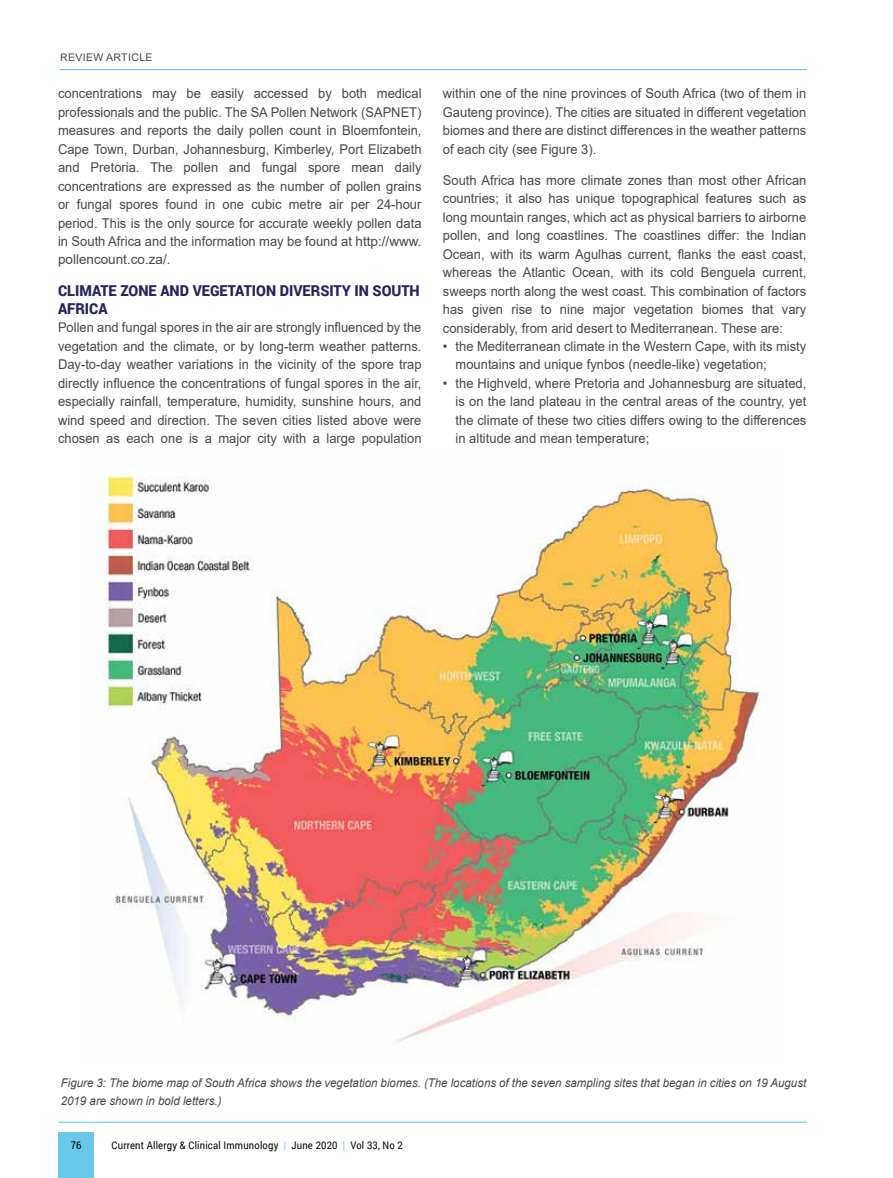
<style>
.page{position:relative;width:893px;height:1178px;background:#fff}
.page>*{position:absolute;margin:0;border:0;box-sizing:border-box;transform-origin:0 0}
.t1{font:900 15px/18.5px "Roboto";color:#27235d;scale:.96 1}
.t2{font:13.5px/18.5px "Arial";color:#48484a;text-align:justify;scale:.96 1}
.t3{font:italic 12px/18px "Arial";color:#48484a;scale:.96 1}
.t4{font:10.5px "Roboto";letter-spacing:.02em;color:#000;scale:.9 1}
.t5{font:10.5px "Arial";letter-spacing:.035em;color:#48484a}
.s1{color:#69c8e9}
</style>
<div class="page">
<div style="left:59px;top:1132px;width:35px;height:46px;background:#69c8e9"></div>
<hr style="left:59px;top:1121px;width:748px;height:2px;background:#69c8e9">
<hr style="left:60px;top:69px;width:747px;height:1px;background:#69c8e9">
<img style="left:97px;top:469px;width:664px;height:573px">
<p class="t5" style="left:60px;top:51px;width:94px">REVIEW ARTICLE</p>
<p class="t2" style="left:58px;top:84px;width:380px">concentrations may be easily accessed by both medical professionals and the public. The SA Pollen Network (SAPNET) measures and reports the daily pollen count in Bloemfontein, Cape Town, Durban, Johannesburg, Kimberley, Port Elizabeth and Pretoria. The pollen and fungal spore mean daily concentrations are expressed as the number of pollen grains or fungal spores found in one cubic metre air per 24-hour period. This is the only source for accurate weekly pollen data in South Africa and the information may be found at http://www. pollencount.co.za/.</p>
<p class="t1" style="left:58px;top:280px;width:378px">CLIMATE ZONE AND VEGETATION DIVERSITY IN SOUTH<br>AFRICA</p>
<p class="t2" style="left:58px;top:318px;width:380px">Pollen and fungal spores in the air are strongly influenced by the vegetation and the climate, or by long-term weather patterns.<br>Day-to-day weather variations in the vicinity of the spore trap directly influence the concentrations of fungal spores in the air, especially rainfall, temperature, humidity, sunshine hours, and wind speed and direction. The seven cities listed above were chosen as each one is a major city with a large population</p>
<p class="t2" style="left:443px;top:84px;width:380px">within one of the nine provinces of South Africa (two of them in Gauteng province). The cities are situated in different vegetation biomes and there are distinct differences in the weather patterns of each city (see Figure 3).</p>
<p class="t2" style="left:443px;top:171px;width:380px">South Africa has more climate zones than most other African countries; it also has unique topographical features such as long mountain ranges, which act as physical barriers to airborne pollen, and long coastlines. The coastlines differ: the Indian Ocean, with its warm Agulhas current, flanks the east coast, whereas the Atlantic Ocean, with its cold Benguela current, sweeps north along the west coast. This combination of factors has given rise to nine major vegetation biomes that vary considerably, from arid desert to Mediterranean. These are:</p>
<p class="t2" style="left:456px;top:337px;width:367px;text-indent:-13px">• the Mediterranean climate in the Western Cape, with its misty mountains and unique fynbos (needle-like) vegetation;</p>
<p class="t2" style="left:456px;top:374px;width:367px;text-indent:-13px">• the Highveld, where Pretoria and Johannesburg are situated, is on the land plateau in the central areas of the country, yet the climate of these two cities differs owing to the differences in altitude and mean temperature;</p>
<p class="t3" style="left:61px;top:1074px;width:778px">Figure 3: The biome map of South Africa shows the vegetation biomes. (The locations of the seven sampling sites that began in cities on 19 August<br>2019 are shown in bold letters.)</p>
<p class="t4" style="left:71px;top:1138px;width:13px">76</p>
<p class="t4" style="left:112px;top:1138px;width:325px">Current Allergy &amp; Clinical Immunology <span class="s1">|</span> June 2020 <span class="s1">|</span> Vol 33, No 2</p>
</div>
